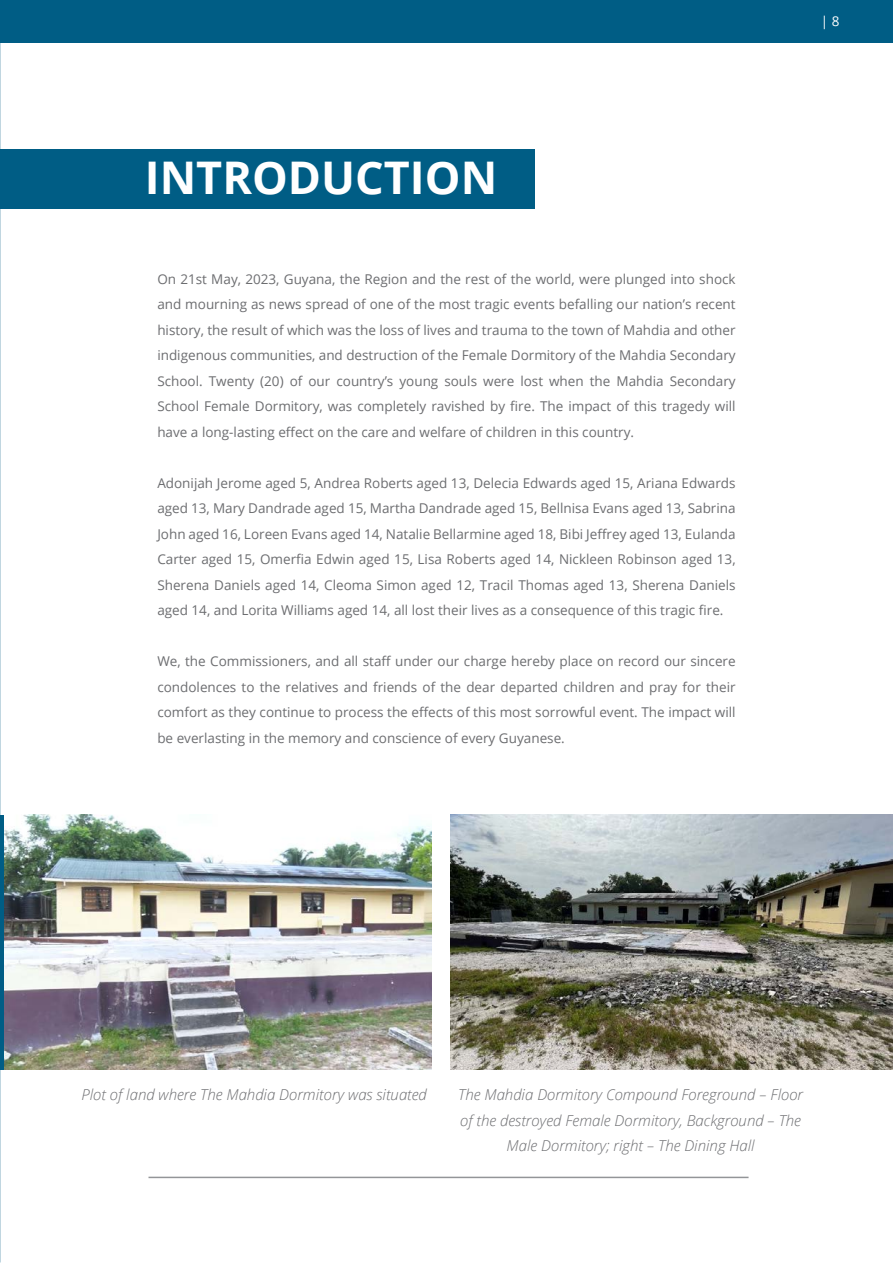
<style>
.page{position:relative;width:893px;height:1263px;background:#fff}
.page>*{position:absolute;margin:0;border:0;box-sizing:border-box;transform-origin:0 0}
.Header_Style_45pt{font:700 45px "Open Sans";color:#fff}
.Quote_Text_12_p{font:italic 300 15px/25.5px "Open Sans";color:#6c6d70;text-align:center}
.Quote_Text_12_p-2{font:13.5px/25.5px "Open Sans";color:#6c6d70;text-align:justify}
.t1{font:13.5px "Open Sans";color:#fff}
</style>
<div class="page">
<div style="left:0;top:149px;width:534px;height:59px;background:#005d85"></div>
<img style="left:5px;top:815px;width:427px;height:254px">
<img style="left:451px;top:815px;width:442px;height:254px">
<div style="left:0;top:0;width:893px;height:43px;background:#005d85"></div>
<hr style="left:148px;top:1177px;width:600px;height:1px;background:#939598">
<p class="Header_Style_45pt" style="left:145px;top:146px;width:354px">INTRODUCTION</p>
<p class="Quote_Text_12_p-2" style="left:157px;top:266px;width:580px">On 21st May, 2023, Guyana, the Region and the rest of the world, were plunged into shock and mourning as news spread of one of the most tragic events befalling our nation’s recent history, the result of which was the loss of lives and trauma to the town of Mahdia and other indigenous communities, and destruction of the Female Dormitory of the Mahdia Secondary School. Twenty (20) of our country’s young souls were lost when the Mahdia Secondary School Female Dormitory, was completely ravished by fire. The impact of this tragedy will have a long-lasting effect on the care and welfare of children in this country.</p>
<p class="Quote_Text_12_p-2" style="left:157px;top:470px;width:580px">Adonijah Jerome aged 5, Andrea Roberts aged 13, Delecia Edwards aged 15, Ariana Edwards aged 13, Mary Dandrade aged 15, Martha Dandrade aged 15, Bellnisa Evans aged 13, Sabrina John aged 16, Loreen Evans aged 14, Natalie Bellarmine aged 18, Bibi Jeffrey aged 13, Eulanda Carter aged 15, Omerfia Edwin aged 15, Lisa Roberts aged 14, Nickleen Robinson aged 13, Sherena Daniels aged 14, Cleoma Simon aged 12, Tracil Thomas aged 13, Sherena Daniels aged 14, and Lorita Williams aged 14, all lost their lives as a consequence of this tragic fire.</p>
<p class="Quote_Text_12_p-2" style="left:157px;top:648px;width:580px">We, the Commissioners, and all staff under our charge hereby place on record our sincere condolences to the relatives and friends of the dear departed children and pray for their comfort as they continue to process the effects of this most sorrowful event. The impact will be everlasting in the memory and conscience of every Guyanese.</p>
<p class="t1" style="left:821px;top:12px;width:20px">| 8</p>
<p class="Quote_Text_12_p" style="left:81px;top:1081px;width:347px">Plot of land where The Mahdia Dormitory was situated</p>
<p class="Quote_Text_12_p" style="left:458px;top:1081px;width:346px">The Mahdia Dormitory Compound Foreground – Floor of the destroyed Female Dormitory, Background – The<br>Male Dormitory; right – The Dining Hall</p>
</div>
